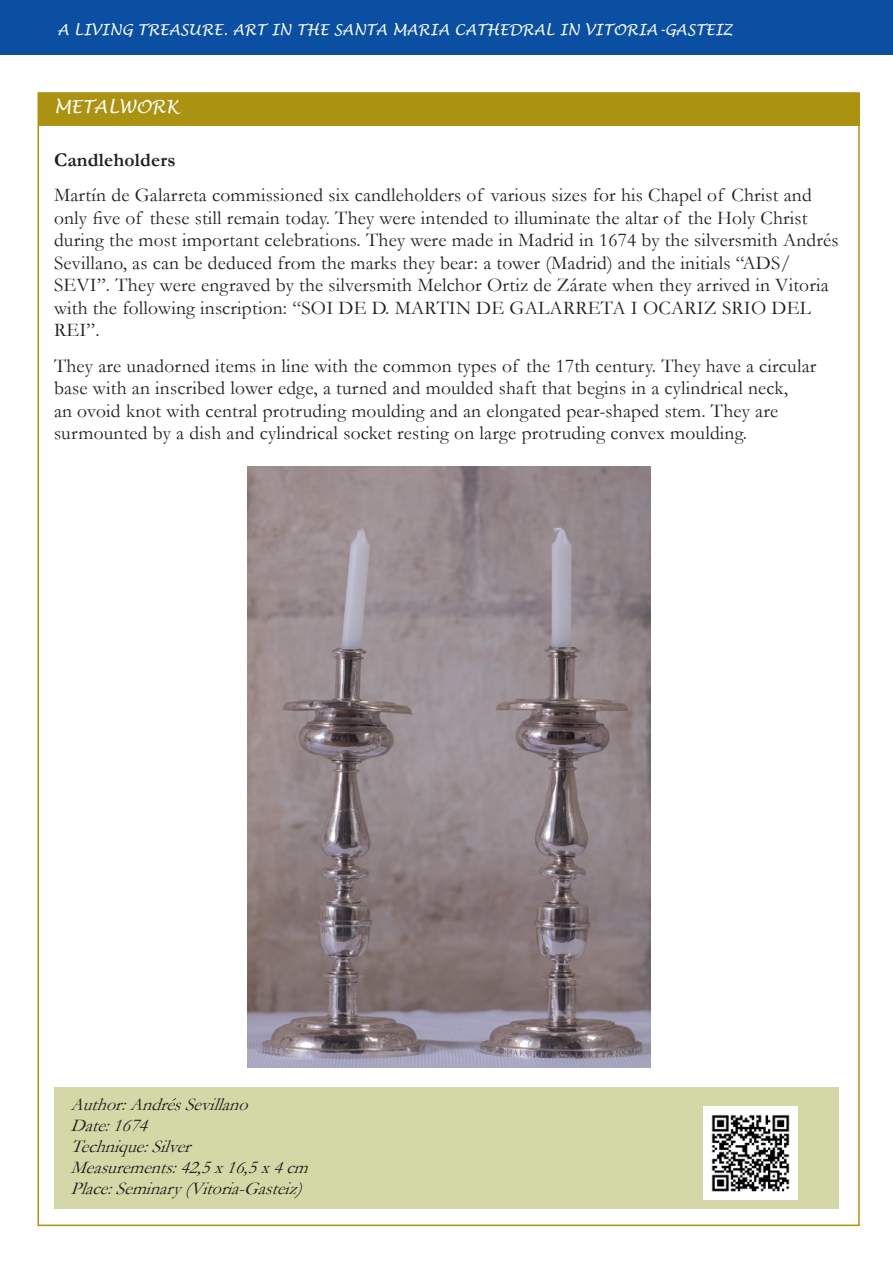
<style>
.page{position:relative;width:893px;height:1263px;background:#fff}
.page>*{position:absolute;margin:0;border:0;box-sizing:border-box;transform-origin:0 0}
.t1{font:19.5px/22.5px "Garamond";letter-spacing:.01em;color:#231f20}
.t2{font:700 19.5px "Garamond";letter-spacing:.01em;color:#231f20}
.t3{font:italic 18px/21px "Garamond";color:#231f20}
.t4{font:italic 18px "Lucida Handwriting";color:#fff}
.t5{font:italic 15px "Lucida Handwriting";color:#fff}
</style>
<div class="page">
<div style="left:0;top:0;width:893px;height:54px;background:#0a4fa2"></div>
<div style="left:39px;top:93px;width:820px;height:33px;background:#ab9211"></div>
<img style="left:247px;top:466px;width:404px;height:601px">
<div style="left:54px;top:1087px;width:785px;height:122px;background:#d4d8a6"></div>
<img style="left:704px;top:1106px;width:93px;height:93px">
<p class="t5" style="left:57px;top:20px;width:677px">A LIVING TREASURE. ART IN THE SANTA MARIA CATHEDRAL IN VITORIA-GASTEIZ</p>
<p class="t4" style="left:54px;top:96px;width:127px">METALWORK</p>
<p class="t2" style="left:54px;top:147px;width:123px">Candleholders</p>
<p class="t1" style="left:54px;top:183px;width:786px">Martín de Galarreta commissioned six candleholders of various sizes for his Chapel of Christ and only five of these still remain today. They were intended to illuminate the altar of the Holy Christ during the most important celebrations. They were made in Madrid in 1674 by the silversmith Andrés Sevillano, as can be deduced from the marks they bear: a tower (Madrid) and the initials “ADS/ SEVI”. They were engraved by the silversmith Melchor Ortiz de Zárate when they arrived in Vitoria with the following inscription: “SOI DE D. MARTIN DE GALARRETA I OCARIZ SRIO DEL REI”.</p>
<p class="t1" style="left:54px;top:354px;width:764px">They are unadorned items in line with the common types of the 17th century. They have a circular base with an inscribed lower edge, a turned and moulded shaft that begins in a cylindrical neck,<br>an ovoid knot with central protruding moulding and an elongated pear-shaped stem. They are surmounted by a dish and cylindrical socket resting on large protruding convex moulding.</p>
<p class="t3" style="left:71px;top:1093px;width:247px">Author:AndrésSevillano<br>Date:1674<br>Technique:Silver<br>Measurements:42,5x16,5x4cm<br>Place:Seminary(Vitoria-Gasteiz)</p>
</div>
